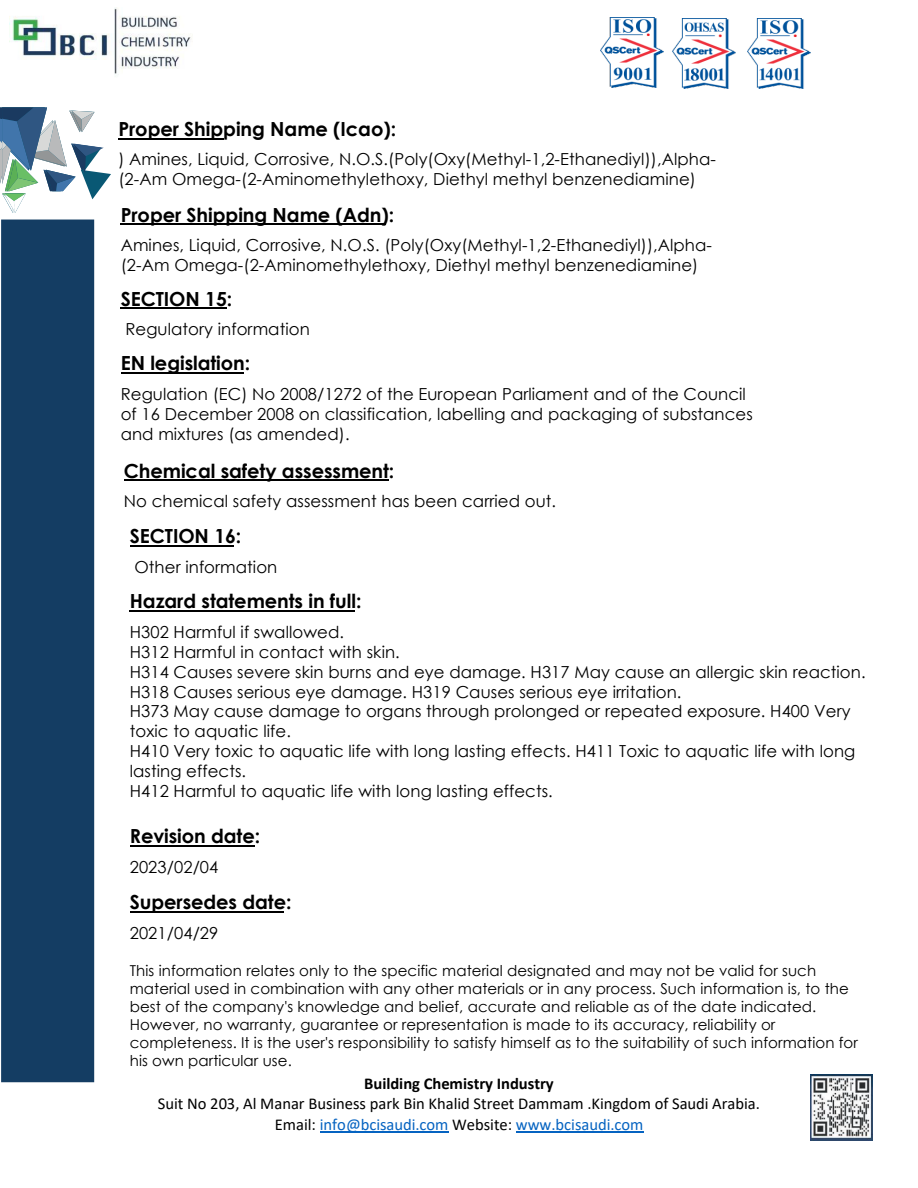
<style>
.page{position:relative;width:918px;height:1188px;background:#fff}
.page>*{position:absolute;margin:0;border:0;box-sizing:border-box;transform-origin:0 0}
.t1{font:700 19.5px "Century Gothic";letter-spacing:-.005em;color:#000}
.t2{font:16.5px/19.8px "Century Gothic";letter-spacing:.005em;color:#000}
.t3{font:16.5px/20.2px "Calibri";color:#000;text-align:center}
.t4{font:700 16.5px "Calibri";color:#000}
.t5{font:15px/18px "Century Gothic";letter-spacing:.005em;color:#000}
.s1{color:#0563c1}
</style>
<div class="page">
<hr style="left:118px;top:138px;width:106px;height:2px;background:#000">
<hr style="left:121px;top:223px;width:265px;height:2px;background:#000">
<hr style="left:121px;top:307px;width:106px;height:2px;background:#000">
<hr style="left:121px;top:372px;width:123px;height:2px;background:#000">
<hr style="left:124px;top:479px;width:264px;height:2px;background:#000">
<hr style="left:130px;top:545px;width:104px;height:2px;background:#000">
<hr style="left:130px;top:610px;width:225px;height:2px;background:#000">
<hr style="left:130px;top:845px;width:124px;height:2px;background:#000">
<hr style="left:130px;top:911px;width:154px;height:2px;background:#000">
<hr style="left:320px;top:1131px;width:129px;height:1px;background:#0563c1">
<hr style="left:516px;top:1131px;width:127px;height:1px;background:#0563c1">
<img style="left:601px;top:18px;width:63px;height:70px">
<img style="left:747px;top:19px;width:63px;height:70px">
<img style="left:810px;top:1075px;width:63px;height:65px">
<img style="left:12px;top:8px;width:179px;height:66px">
<div style="left:1px;top:220px;width:93px;height:862px;background:#143d63"></div>
<svg style="left:0;top:107px;width:111px;height:106px"></svg>
<img style="left:673px;top:19px;width:63px;height:70px">
<p class="t1" style="left:118px;top:114px;width:279px">Proper Shipping Name (Icao):</p>
<p class="t2" style="left:118px;top:149px;width:599px">) Amines, Liquid, Corrosive, N.O.S.(Poly(Oxy(Methyl-1,2-Ethanediyl)),Alpha-(2-Am Omega-(2-Aminomethylethoxy, Diethyl methyl benzenediamine)</p>
<p class="t1" style="left:121px;top:200px;width:275px">Proper Shipping Name (Adn):</p>
<p class="t2" style="left:121px;top:235px;width:593px">Amines, Liquid, Corrosive, N.O.S. (Poly(Oxy(Methyl-1,2-Ethanediyl)),Alpha-(2-Am Omega-(2-Aminomethylethoxy, Diethyl methyl benzenediamine)</p>
<p class="t1" style="left:121px;top:284px;width:113px">SECTION 15:</p>
<p class="t2" style="left:125px;top:319px;width:186px">Regulatory information</p>
<p class="t1" style="left:121px;top:348px;width:131px">EN legislation:</p>
<p class="t2" style="left:121px;top:384px;width:634px">Regulation (EC) No 2008/1272 of the European Parliament and of the Council of 16 December 2008 on classification, labelling and packaging of substances and mixtures (as amended).</p>
<p class="t1" style="left:124px;top:456px;width:272px">Chemical safety assessment:</p>
<p class="t2" style="left:124px;top:491px;width:434px">No chemical safety assessment has been carried out.</p>
<p class="t1" style="left:130px;top:521px;width:113px">SECTION 16:</p>
<p class="t2" style="left:134px;top:557px;width:144px">Other information</p>
<p class="t1" style="left:130px;top:586px;width:233px">Hazard statements in full:</p>
<p class="t2" style="left:130px;top:622px;width:737px">H302 Harmful if swallowed.<br>H312 Harmful in contact with skin.<br>H314 Causes severe skin burns and eye damage. H317 May cause an allergic skin reaction.<br>H318 Causes serious eye damage. H319 Causes serious eye irritation.<br>H373 May cause damage to organs through prolonged or repeated exposure. H400 Very toxic to aquatic life.<br>H410 Very toxic to aquatic life with long lasting effects. H411 Toxic to aquatic life with long lasting effects.<br>H412 Harmful to aquatic life with long lasting effects.</p>
<p class="t1" style="left:130px;top:821px;width:132px">Revision date:</p>
<p class="t2" style="left:130px;top:857px;width:90px">2023/02/04</p>
<p class="t1" style="left:130px;top:887px;width:163px">Supersedes date:</p>
<p class="t2" style="left:130px;top:923px;width:90px">2021/04/29</p>
<p class="t5" style="left:130px;top:961px;width:730px">This information relates only to the specific material designated and may not be valid for such material used in combination with any other materials or in any process. Such information is, to the best of the company's knowledge and belief, accurate and reliable as of the date indicated.<br>However, no warranty, guarantee or representation is made to its accuracy, reliability or completeness. It is the user's responsibility to satisfy himself as to the suitability of such information for his own particular use.</p>
<p class="t4" style="left:364px;top:1072px;width:191px">Building Chemistry Industry</p>
<p class="t3" style="left:158px;top:1093px;width:604px">Suit No 203, Al Manar Business park Bin Khalid Street Dammam .Kingdom of Saudi Arabia.<br>Email: <span class="s1">info@bcisaudi.com</span> Website: <span class="s1">www.bcisaudi.com</span></p>
</div>
